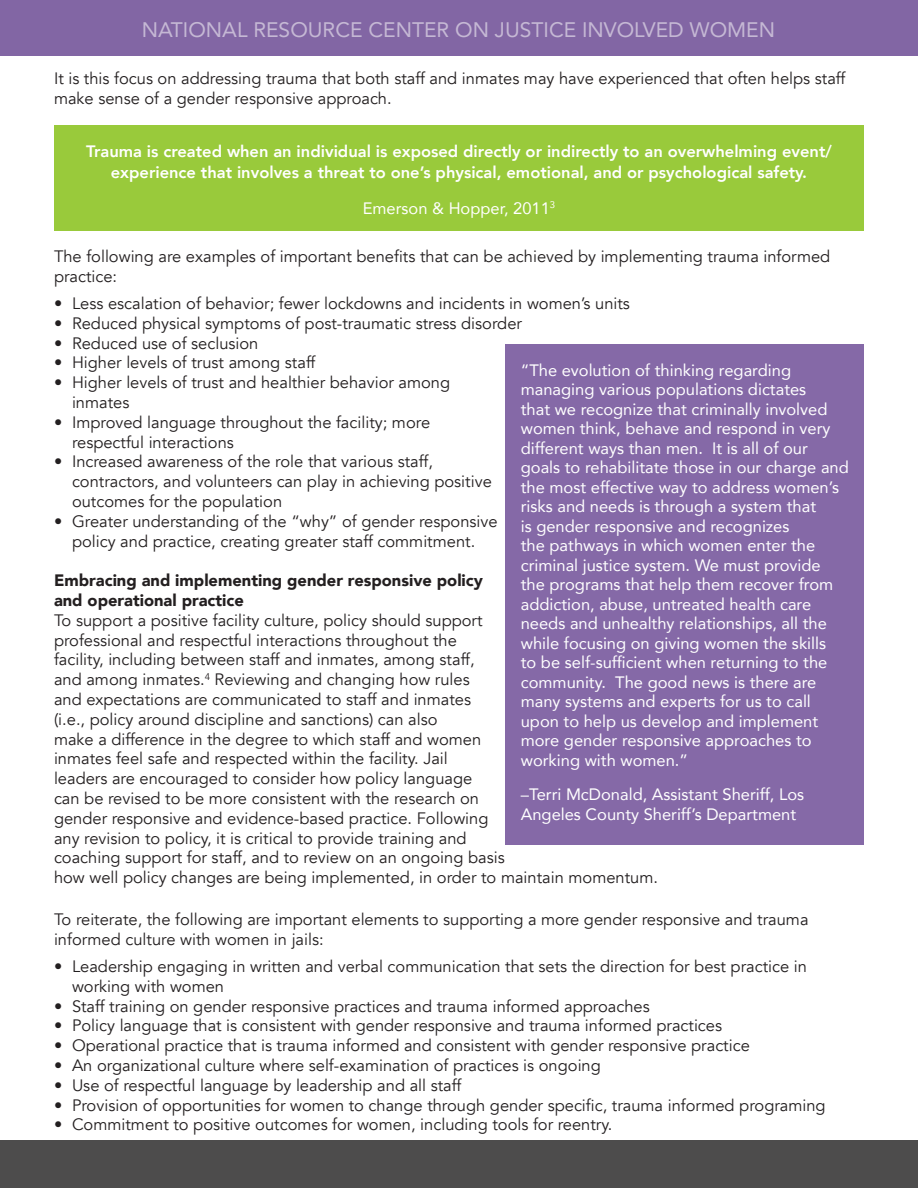
<style>
.page{position:relative;width:918px;height:1188px;background:#fff}
.page>*{position:absolute;margin:0;border:0;box-sizing:border-box;transform-origin:0 0}
.t1{font:21px "Avenir";color:#c5b8d4}
.t2{font:16.5px/19.8px "Avenir";color:#231f20}
.t3{font:16.5px/19.5px "Avenir";color:#fff}
.t4{font:800 16.5px/21px "Avenir";color:#fff;text-align:center}
.t5{font:900 16.5px/19.8px "Avenir";color:#231f20}
</style>
<div class="page">
<div style="left:0;top:1px;width:918px;height:55px;background:#8266a4"></div>
<div style="left:0;top:1141px;width:918px;height:47px;background:#4d4c4c"></div>
<div style="left:54px;top:125px;width:810px;height:106px;background:#99ca3b"></div>
<div style="left:506px;top:344px;width:358px;height:501px;background:#8569a7"></div>
<p class="t1" style="left:142px;top:13px;width:635px">NATIONAL RESOURCE CENTER ON JUSTICE INVOLVED WOMEN</p>
<p class="t2" style="left:54px;top:69px;width:793px">It is this focus on addressing trauma that both staff and inmates may have experienced that often helps staff make sense of a gender responsive approach.</p>
<p class="t4" style="left:86px;top:140px;width:747px">Trauma is created when an individual is exposed directly or indirectly to an overwhelming event/ experience that involves a threat to one’s physical, emotional, and or psychological safety.</p>
<p class="t3" style="left:363px;top:198px;width:194px">Emerson &amp; Hopper, 2011<sup>3</sup></p>
<p class="t2" style="left:54px;top:247px;width:778px">The following are examples of important benefits that can be achieved by implementing trauma informed practice:</p>
<p class="t2" style="left:54px;top:294px;width:578px">• Less escalation of behavior; fewer lockdowns and incidents in women’s units</p>
<p class="t2" style="left:54px;top:314px;width:470px">• Reduced physical symptoms of post-traumatic stress disorder</p>
<p class="t2" style="left:54px;top:333px;width:206px">• Reduced use of seclusion</p>
<p class="t2" style="left:54px;top:353px;width:263px">• Higher levels of trust among staff</p>
<p class="t2" style="left:72px;top:373px;width:380px;text-indent:-18px">• Higher levels of trust and healthier behavior among inmates</p>
<p class="t2" style="left:72px;top:413px;width:360px;text-indent:-18px">• Improved language throughout the facility; more respectful interactions</p>
<p class="t2" style="left:72px;top:452px;width:421px;text-indent:-18px">• Increased awareness of the role that various staff, contractors, and volunteers can play in achieving positive outcomes for the population</p>
<p class="t2" style="left:54px;top:512px;width:445px;text-align:center">• Greater understanding of the “why” of gender responsive policy and practice, creating greater staff commitment.</p>
<p class="t5" style="left:54px;top:570px;width:431px">Embracing and implementing gender responsive policy and operational practice</p>
<p class="t2" style="left:54px;top:611px;width:606px">To support a positive facility culture, policy should support<br>professional and respectful interactions throughout the<br>facility, including between staff and inmates, among staff,<br>and among inmates.<sup>4</sup> Reviewing and changing how rules<br>and expectations are communicated to staff and inmates<br>(i.e., policy around discipline and sanctions) can also<br>make a difference in the degree to which staff and women<br>inmates feel safe and respected within the facility. Jail<br>leaders are encouraged to consider how policy language<br>can be revised to be more consistent with the research on<br>gender responsive and evidence-based practice. Following<br>any revision to policy, it is critical to provide training and<br>coaching support for staff, and to review on an ongoing basis<br>how well policy changes are being implemented, in order to maintain momentum.</p>
<p class="t2" style="left:54px;top:910px;width:756px">To reiterate, the following are important elements to supporting a more gender responsive and trauma informed culture with women in jails:</p>
<p class="t2" style="left:72px;top:957px;width:737px;text-indent:-18px">• Leadership engaging in written and verbal communication that sets the direction for best practice in working with women</p>
<p class="t2" style="left:54px;top:996px;width:597px">• Staff training on gender responsive practices and trauma informed approaches</p>
<p class="t2" style="left:54px;top:1016px;width:670px">• Policy language that is consistent with gender responsive and trauma informed practices</p>
<p class="t2" style="left:54px;top:1036px;width:697px">• Operational practice that is trauma informed and consistent with gender responsive practice</p>
<p class="t2" style="left:54px;top:1056px;width:548px">• An organizational culture where self-examination of practices is ongoing</p>
<p class="t2" style="left:54px;top:1076px;width:409px">• Use of respectful language by leadership and all staff</p>
<p class="t2" style="left:54px;top:1095px;width:773px">• Provision of opportunities for women to change through gender specific, trauma informed programing</p>
<p class="t2" style="left:54px;top:1115px;width:560px">• Commitment to positive outcomes for women, including tools for reentry.</p>
<p class="t3" style="left:521px;top:360px;width:330px">“The evolution of thinking regarding managing various populations dictates<br>that we recognize that criminally involved women think, behave and respond in very different ways than men. It is all of our goals to rehabilitate those in our charge and the most effective way to address women’s risks and needs is through a system that<br>is gender responsive and recognizes<br>the pathways in which women enter the criminal justice system. We must provide the programs that help them recover from addiction, abuse, untreated health care needs and unhealthy relationships, all the while focusing on giving women the skills<br>to be self-sufficient when returning to the community. The good news is there are many systems and experts for us to call upon to help us develop and implement more gender responsive approaches to working with women.”</p>
<p class="t3" style="left:521px;top:784px;width:285px">–Terri McDonald, Assistant Sheriff, Los<br>Angeles County Sheriff’s Department</p>
</div>
